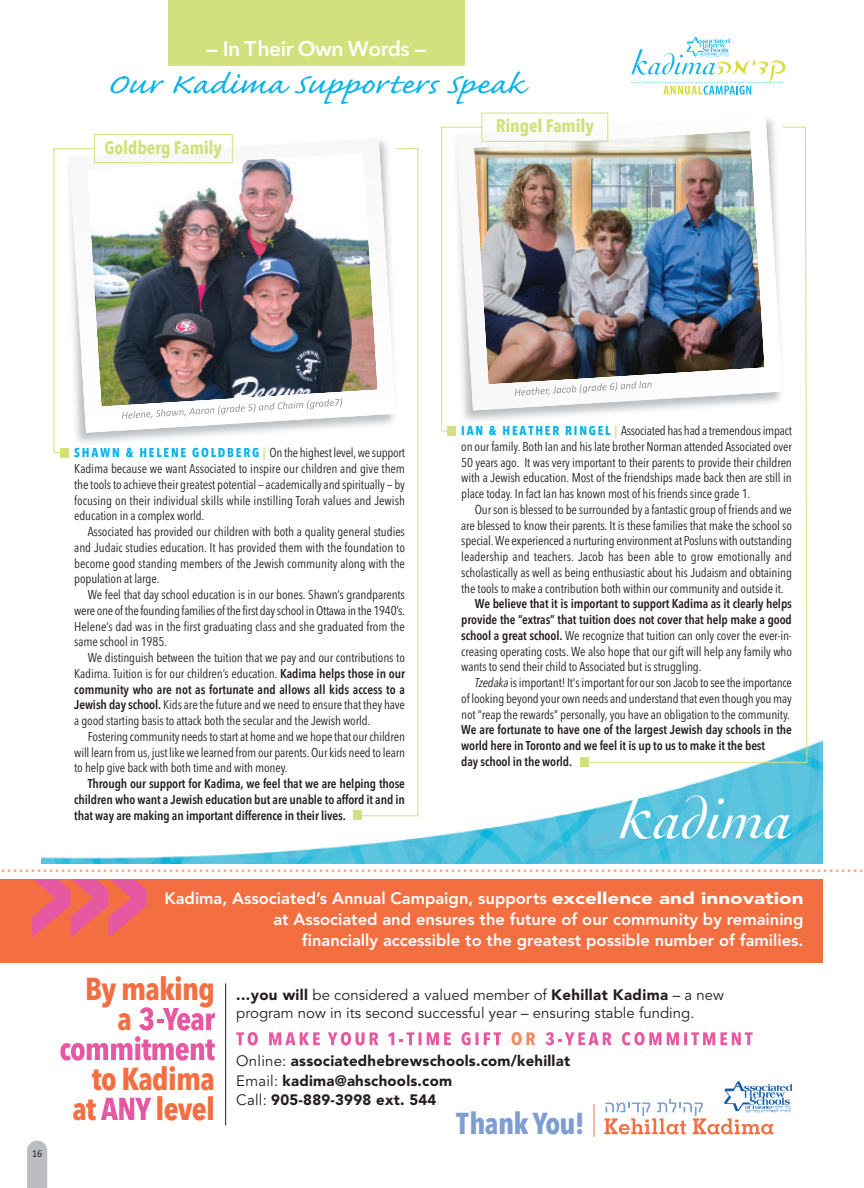
<style>
.page{position:relative;width:864px;height:1188px;background:#fff}
.page>*{position:absolute;margin:0;border:0;box-sizing:border-box;transform-origin:0 0}
.t1{font:700 150px "Avenir Next Condensed";color:#e658a1;scale:.5 1}
.t2{font:36px "Caflisch Script Pro";color:#00b2eb;scale:1.25 1}
.t3{font:700 31.5px/30px "Avenir Next Condensed";letter-spacing:-.025em;color:#f36f42}
.t4{font:700 30px "Avenir Next Condensed";letter-spacing:-.025em;color:#7e9ed2}
.t5{font:600 21px "Avenir Next";letter-spacing:-.025em;color:#fff}
.t6{font:700 18px "Avenir Next Condensed";letter-spacing:-.01em;color:#d2e17d}
.t7{font:800 16.5px/21px "Avenir";color:#fff;text-align:right}
.t8{font:15px/18px "Avenir";color:#231f20}
.t9{font:900 15px/19.5px "Avenir";letter-spacing:.015em;color:#231f20}
.t10{font:12.75px/15.8px "Avenir Next Condensed";letter-spacing:-.01em;color:#231f20;text-align:justify}
.t11{font:600 12.75px/15.8px "Avenir Next Condensed";letter-spacing:-.01em;color:#231f20;text-align:justify}
.t12{font:10.5px "Calibri";color:#231f20;scale:.95 1}
.s1{font-weight:700;color:#00b2eb}
.s2{font-weight:600;color:#d2e17d}
.s3{font-weight:600}
.s4{font-style:italic}
.s5{font-weight:900}
.s6{font-weight:400}
</style>
<div class="page">
<div style="left:0;top:877px;width:830px;height:86px;background:#f36f42"></div>
<svg style="left:27px;top:1141px;width:20px;height:47px"></svg>
<div style="left:0;top:855px;width:837px;height:24px;background:#fff"></div>
<svg style="left:236px;top:1032px;width:84px;height:13px"></svg>
<svg style="left:328px;top:1032px;width:50px;height:13px"></svg>
<svg style="left:388px;top:1032px;width:113px;height:13px"></svg>
<svg style="left:511px;top:1032px;width:24px;height:13px"></svg>
<svg style="left:545px;top:1032px;width:208px;height:13px"></svg>
<svg style="left:60px;top:1007px;width:155px;height:54px"></svg>
<svg style="left:101px;top:1098px;width:50px;height:22px"></svg>
<hr style="left:225px;top:984px;width:1px;height:141px;background:#231f20">
<svg style="left:604px;top:1081px;width:189px;height:53px"></svg>
<hr style="left:594px;top:1104px;width:1px;height:33px;background:#f36f42">
<div style="left:168px;top:0;width:297px;height:65px;background:#d2e17d"></div>
<img style="left:41px;top:740px;width:782px;height:124px">
<svg style="left:482px;top:117px;width:294px;height:293px"></svg>
<img style="left:482px;top:131px;width:101px;height:253px">
<img style="left:515px;top:389px;width:20px;height:7px">
<svg style="left:93px;top:139px;width:296px;height:294px"></svg>
<img style="left:95px;top:153px;width:262px;height:254px">
<img style="left:122px;top:411px;width:18px;height:8px">
<div style="left:94px;top:134px;width:139px;height:29px;border:1px solid #d2e17d"></div>
<svg style="left:53px;top:148px;width:42px;height:305px"></svg>
<svg style="left:357px;top:148px;width:62px;height:669px"></svg>
<div style="left:61px;top:448px;width:8px;height:9px;background:#d2e17d"></div>
<div style="left:353px;top:811px;width:8px;height:9px;background:#d2e17d"></div>
<svg style="left:441px;top:126px;width:41px;height:306px"></svg>
<img style="left:583px;top:126px;width:225px;height:637px">
<div style="left:448px;top:426px;width:8px;height:9px;background:#d2e17d"></div>
<div style="left:481px;top:113px;width:127px;height:29px;border:1px solid #d2e17d"></div>
<div style="left:824px;top:720px;width:28px;height:262px;background:#fff"></div>
<div style="left:580px;top:757px;width:9px;height:10px;background:#d2e17d"></div>
<svg style="left:1px;top:869px;width:862px;height:3px"></svg>
<svg style="left:619px;top:788px;width:172px;height:51px"></svg>
<svg style="left:631px;top:37px;width:154px;height:58px"></svg>
<h3 class="t5" style="left:206px;top:35px;width:222px">— In Their Own Words —</h3>
<h2 class="t2" style="left:107px;top:60px;width:336px">Our Kadima Supporters Speak</h2>
<h3 class="t6" style="left:105px;top:137px;width:119px">Goldberg Family</h3>
<h3 class="t6" style="left:496px;top:115px;width:100px">ringel Family</h3>
<p class="t10" style="left:74px;top:445px;width:332px"><span class="s1">ShAWn &amp; helene GOldberG</span> <span class="s2">|</span> onthehighestlevel,wesupport Kadima because we want Associated to inspire our children and give them the toolsto achieve their greatest potential — academically and spiritually — by focusing on their individual skills while instilling Torah values and Jewish education in a complex world.</p>
<p class="t10" style="left:74px;top:524px;width:332px;text-indent:14px">Associated has provided our children with both a quality general studies and Judaic studies education. It has provided them with the foundation to become good standing members of the Jewish community along with the population at large.</p>
<p class="t10" style="left:74px;top:587px;width:332px;text-indent:14px">We feel that day school education is in our bones. shawn’s grandparents were one of the founding families of the first dayschool inottawa in the 1940’s.<br>Helene’s dad was in the first graduating class and she graduated from the same school in 1985.</p>
<p class="t10" style="left:74px;top:650px;width:332px;text-indent:14px">We distinguish between the tuition that we pay and our contributions to Kadima. Tuition is for our children’s education. <span class="s3">Kadima helps those in our community who are not as fortunate and allows all kids access to a Jewish day school.</span> Kids are the future and we need to ensure that they have a good starting basis to attack both the secular and the Jewish world.</p>
<p class="t10" style="left:74px;top:728px;width:332px;text-indent:14px">Fostering community needsto start at home andwe hope that ourchildren will learn fromus, just likewe learned fromour parents.our kids need to learn to help give back with both time and with money.</p>
<p class="t11" style="left:74px;top:776px;width:332px;text-indent:13px">through our support for Kadima, we feel that we are helping those children who want a Jewish education but are unable to afford it and in that way are making an important difference in their lives.</p>
<p class="t10" style="left:461px;top:423px;width:332px"><span class="s1">i A n &amp; h e A T h e r r i n G e l</span> <span class="s2">|</span> Associated has had a tremendousimpact on our family. Both Ian and his late brother Norman attended Associated over 50 years ago. It was very important to their parents to provide their children with a Jewish education. most of the friendships made back then are still in place today. In fact Ian has known most of his friends since grade 1.</p>
<p class="t10" style="left:461px;top:501px;width:332px;text-indent:14px">our son is blessed to be surrounded by a fantastic group of friends and we are blessed to know their parents. It is these families that make the school so special.We experienced a nurturing environment at Poslunswith outstanding leadership and teachers. Jacob has been able to grow emotionally and scholastically as well as being enthusiastic about his Judaism and obtaining the tools to make a contribution both within our community and outside it.</p>
<p class="t10" style="left:461px;top:596px;width:332px;text-indent:14px"><span class="s3">We believe that it is important to support Kadima as it clearly helps provide the “extras” that tuition does not cover that help make a good school a great school.</span> We recognize that tuition can only cover the ever-in&shy;creasing operating costs. We also hope that our gift will help any family who wants to send their child to Associated but is struggling.</p>
<p class="t10" style="left:461px;top:675px;width:332px;text-indent:13px"><span class="s4">Tzedaka</span> isimportant!It'simportant for ourson Jacob to see the importance of looking beyond your own needs and understand that even though youmay not “reap the rewards” personally, you have an obligation to the community.</p>
<p class="t11" style="left:461px;top:722px;width:332px;text-align:left">We are fortunate to have one of the largest Jewish day schools in the world here in toronto and we feel it is up to us to make it the best<br>day school in the world.</p>
<h1 class="t1" style="left:26px;top:799px;width:254px">&gt;&gt;&gt;</h1>
<p class="t7" style="left:164px;top:887px;width:641px">Kadima, Associated’s Annual Campaign, supports <span class="s5">excellence and innovation </span>at Associated and ensures the future of our community by remaining</p>
<p class="t7" style="left:302px;top:929px;width:503px">financially accessible to the greatest possible number of families.</p>
<p class="t8" style="left:236px;top:986px;width:489px"><span class="s5">...you will</span> be considered a valued member of <span class="s5">Kehillat Kadima</span> – a new program now in its second successful year – ensuring stable funding.</p>
<p class="t9" style="left:236px;top:1051px;width:335px"><span class="s6">Online:</span> associatedhebrewschools.com/kehillat<br><span class="s6">Email:</span> kadima@ahschools.com<br><span class="s6">Call:</span> 905-889-3998 ext. 544</p>
<h3 class="t3" style="left:117px;top:974px;width:99px;text-indent:-32px">by making a</h3>
<h3 class="t3" style="left:72px;top:1064px;width:144px;text-indent:20px">to Kadima at</h3>
<h3 class="t3" style="left:156px;top:1094px;width:61px">level</h3>
<h3 class="t4" style="left:456px;top:1105px;width:130px">Thank you!</h3>
<p class="t12" style="left:32px;top:1147px;width:12px">16</p>
</div>
